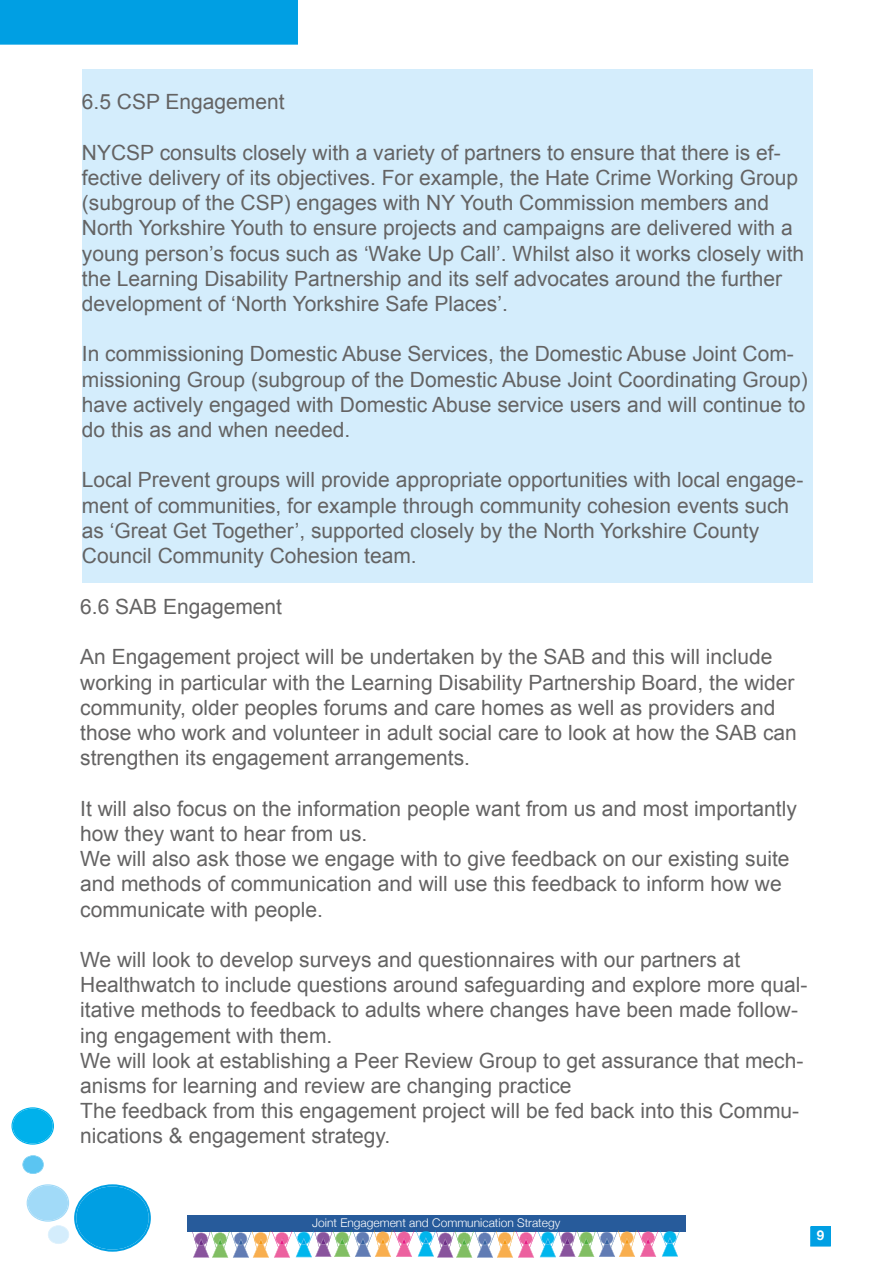
<style>
.page{position:relative;width:893px;height:1263px;background:#fff}
.page>*{position:absolute;margin:0;border:0;box-sizing:border-box;transform-origin:0 0}
.t1{font:21px/25.2px "Arial";color:#646363}
.t2{font:700 13.5px "Helvetica Neue";color:#fff}
.t3{font:300 12px "Helvetica Neue";color:#fff}
</style>
<div class="page">
<div style="left:1px;top:1px;width:296px;height:43px;background:#009fe3"></div>
<div style="left:0;top:0;width:298px;height:45px;border:2px solid #009fe3"></div>
<div style="left:82px;top:69px;width:730px;height:514px;background:#d4edfc"></div>
<div style="left:187px;top:1215px;width:498px;height:17px;background:#275b9b"></div>
<svg style="left:192px;top:1230px;width:488px;height:28px"></svg>
<div style="left:811px;top:1227px;width:19px;height:19px;background:#009fe3"></div>
<div style="left:810px;top:1227px;width:20px;height:19px;border:1px solid #009fe3"></div>
<svg style="left:27px;top:1184px;width:124px;height:68px"></svg>
<svg style="left:22px;top:1155px;width:22px;height:19px"></svg>
<svg style="left:11px;top:1107px;width:43px;height:38px"></svg>
<p class="t1" style="left:82px;top:90px;width:204px">6.5 CSP Engagement</p>
<p class="t1" style="left:82px;top:140px;width:724px">NYCSP consults closely with a variety of partners to ensure that there is ef&shy;fective delivery of its objectives. For example, the Hate Crime Working Group (subgroup of the CSP) engages with NY Youth Commission members and North Yorkshire Youth to ensure projects and campaigns are delivered with a young person’s focus such as ‘Wake Up Call’. Whilst also it works closely with the Learning Disability Partnership and its self advocates around the further development of ‘North Yorkshire Safe Places’.</p>
<p class="t1" style="left:82px;top:342px;width:728px">In commissioning Domestic Abuse Services, the Domestic Abuse Joint Com&shy;missioning Group (subgroup of the Domestic Abuse Joint Coordinating Group) have actively engaged with Domestic Abuse service users and will continue to do this as and when needed.</p>
<p class="t1" style="left:82px;top:468px;width:723px">Local Prevent groups will provide appropriate opportunities with local engage&shy;ment of communities, for example through community cohesion events such as ‘Great Get Together’, supported closely by the North Yorkshire County Council Community Cohesion team.</p>
<p class="t1" style="left:80px;top:594px;width:203px">6.6 SAB Engagement</p>
<p class="t1" style="left:80px;top:645px;width:718px">An Engagement project will be undertaken by the SAB and this will include working in particular with the Learning Disability Partnership Board, the wider community, older peoples forums and care homes as well as providers and those who work and volunteer in adult social care to look at how the SAB can strengthen its engagement arrangements.</p>
<p class="t1" style="left:80px;top:796px;width:718px">It will also focus on the information people want from us and most importantly how they want to hear from us.<br>We will also ask those we engage with to give feedback on our existing suite and methods of communication and will use this feedback to inform how we communicate with people.</p>
<p class="t1" style="left:80px;top:947px;width:729px">We will look to develop surveys and questionnaires with our partners at Healthwatch to include questions around safeguarding and explore more qual&shy;itative methods to feedback to adults where changes have been made follow&shy;ing engagement with them.<br>We will look at establishing a Peer Review Group to get assurance that mech&shy;anisms for learning and review are changing practice<br>The feedback from this engagement project will be fed back into this Commu&shy;nications &amp; engagement strategy.</p>
<p class="t3" style="left:312px;top:1213px;width:250px">Joint Engagement and Communication Strategy</p>
<p class="t2" style="left:817px;top:1225px;width:9px">9</p>
</div>
